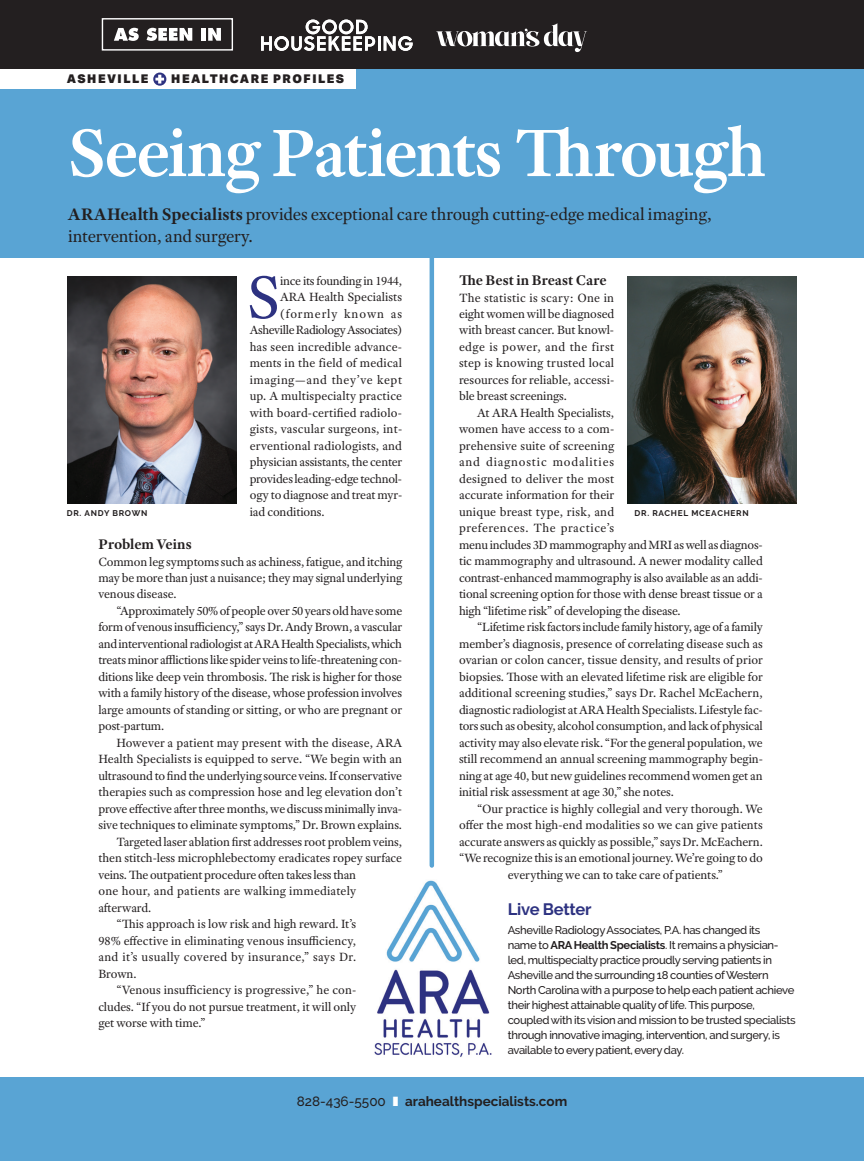
<style>
.page{position:relative;width:864px;height:1161px;background:#fff}
.page>*{position:absolute;margin:0;border:0;box-sizing:border-box;transform-origin:0 0}
.t1{font:600 72px "Adobe Text Pro";letter-spacing:-.035em;color:#fff}
.t2{font:63.9px "Adobe Text Pro";color:#2d3281}
.t3{font:18px/22.5px "Adobe Text Pro";letter-spacing:-.01em;color:#231f20}
.t4{font:700 16.5px "Raleway";letter-spacing:-.01em;color:#2d3281}
.t5{font:700 15px "Adobe Text Pro";color:#231f20}
.t6{font:700 13.5px "Raleway";color:#231f20}
.t7{font:500 13.5px "Raleway";color:#231f20}
.t8{font:12.75px/16.5px "Adobe Text Pro";letter-spacing:-.005em;color:#231f20;text-align:justify}
.t9{font:12.75px "Adobe Text Pro";letter-spacing:.015em;color:#231f20}
.t10{font:12.75px "Adobe Text Pro";letter-spacing:.025em;color:#231f20}
.t11{font:12.75px "Adobe Text Pro";letter-spacing:-.03em;color:#231f20}
.t12{font:12.75px "Adobe Text Pro";letter-spacing:-.025em;color:#231f20}
.t13{font:12.75px "Adobe Text Pro";letter-spacing:.035em;color:#231f20}
.t14{font:12.75px "Adobe Text Pro";letter-spacing:.07em;color:#231f20}
.t15{font:900 12px "Aktiv Grotesk";letter-spacing:.12em;color:#231f20}
.t16{font:500 11.25px/15px "Raleway";letter-spacing:-.03em;color:#231f20}
.t17{font:700 8.25px "Raleway";letter-spacing:.09em;color:#231f20}
.s1{font-weight:700}
</style>
<div class="page">
<div style="left:0;top:0;width:864px;height:258px;background:#59a4d4"></div>
<div style="left:0;top:1077px;width:864px;height:84px;background:#59a4d4"></div>
<img style="left:68px;top:276px;width:168px;height:228px">
<img style="left:628px;top:276px;width:168px;height:228px">
<img style="left:374px;top:880px;width:118px;height:177px">
<div style="left:0;top:68px;width:355px;height:21px;background:#fff"></div>
<svg style="left:153px;top:73px;width:13px;height:13px"></svg>
<svg style="left:155px;top:75px;width:9px;height:9px"></svg>
<hr style="left:430px;top:252px;width:4px;height:614px;background:#59a4d4">
<div style="left:0;top:0;width:864px;height:68px;background:#231f20"></div>
<svg style="left:261px;top:20px;width:152px;height:31px"></svg>
<svg style="left:114px;top:28px;width:25px;height:13px"></svg>
<svg style="left:147px;top:28px;width:45px;height:13px"></svg>
<div style="left:201px;top:28px;width:5px;height:13px;background:#fff"></div>
<svg style="left:208px;top:28px;width:13px;height:13px"></svg>
<div style="left:102px;top:18px;width:131px;height:33px;border:1px solid #fff"></div>
<svg style="left:436px;top:23px;width:151px;height:29px"></svg>
<p class="t15" style="left:67px;top:71px;width:83px">ASHEVILLE</p>
<p class="t15" style="left:171px;top:71px;width:174px">HEALTHCARE PROFILES</p>
<h1 class="t1" style="left:67px;top:107px;width:701px">Seeing Patients Through</h1>
<h3 class="t3" style="left:68px;top:202px;width:645px"><span class="s1">ARAHealth Specialists</span> provides exceptional care through cutting-edge medical imaging, intervention, and surgery.</h3>
<p class="t5" style="left:459px;top:271px;width:149px">The Best in Breast Care</p>
<p class="t8" style="left:459px;top:289px;width:157px">The statistic is scary: One in eight women will be diagnosed with breast cancer. But knowl&shy;edge is power, and the first step is knowing trusted local resources for reliable, accessi&shy;ble breast screenings.</p>
<p class="t8" style="left:459px;top:404px;width:305px;text-align:left;text-indent:18px">At ARA Health Specialists,<br>women have access to a com-<br>prehensive suite of screening<br>and diagnostic modalities<br>designed to deliver the most<br>accurate information for their<br>unique breast type, risk, and<br>preferences. The practice’s<br>menu includes 3D mammography and MRI as well as diagnos&shy;tic mammography and ultrasound. A newer modality called contrast-enhanced mammography is also available as an addi&shy;tional screening option for those with dense breast tissue or a high “lifetime risk” of developing the disease.</p>
<p class="t8" style="left:459px;top:619px;width:305px;text-indent:18px">“Lifetime risk factors include family history, age of a family member’s diagnosis, presence of correlating disease such as ovarian or colon cancer, tissue density, and results of prior biopsies. Those with an elevated lifetime risk are eligible for additional screening studies,” says Dr. Rachel McEachern, diagnostic radiologist at ARA Health Specialists. Lifestyle fac&shy;tors such as obesity, alcohol consumption, and lack of physical activity may also elevate risk. “For the general population, we still recommend an annual screening mammography begin&shy;ning at age 40, but new guidelines recommend women get an initial risk assessment at age 30,” she notes.</p>
<p class="t8" style="left:477px;top:800px;width:287px">“Our practice is highly collegial and very thorough. We</p>
<p class="t8" style="left:459px;top:817px;width:305px">offer the most high-end modalities so we can give patients</p>
<p class="t8" style="left:459px;top:833px;width:305px">accurate answers as quickly as possible,” says Dr. McEachern.</p>
<p class="t8" style="left:459px;top:850px;width:305px">“We recognize this is an emotional journey. We’re going to do</p>
<p class="t8" style="left:508px;top:866px;width:217px">everything we can to take care of patients.”</p>
<h2 class="t2" style="left:246px;top:257px;width:36px">S</h2>
<p class="t12" style="left:280px;top:273px;width:123px">ince its founding in 1944,</p>
<p class="t8" style="left:280px;top:289px;width:124px">ARA Health Specialists</p>
<p class="t14" style="left:280px;top:306px;width:124px">(formerly known as</p>
<p class="t11" style="left:250px;top:322px;width:154px">Asheville Radiology Associates)</p>
<p class="t8" style="left:250px;top:338px;width:154px">has seen incredible advance-</p>
<p class="t8" style="left:250px;top:355px;width:154px">ments in the field of medical</p>
<p class="t13" style="left:250px;top:372px;width:154px">imaging—and they’ve kept</p>
<p class="t8" style="left:250px;top:388px;width:154px">up. A multispecialty practice</p>
<p class="t8" style="left:250px;top:404px;width:154px">with board-certified radiolo-</p>
<p class="t9" style="left:250px;top:421px;width:153px">gists, vascular surgeons, int-</p>
<p class="t8" style="left:250px;top:437px;width:154px">erventional radiologists, and</p>
<p class="t8" style="left:250px;top:454px;width:154px">physician assistants, the center</p>
<p class="t8" style="left:250px;top:470px;width:154px">provides leading-edge technol-</p>
<p class="t8" style="left:250px;top:487px;width:154px">ogy to diagnose and treat myr-</p>
<p class="t8" style="left:250px;top:503px;width:76px">iad conditions.</p>
<p class="t17" style="left:67px;top:508px;width:82px">DR. ANDY BROWN</p>
<p class="t17" style="left:635px;top:508px;width:116px">DR. RACHEL MCEACHERN</p>
<p class="t5" style="left:98px;top:535px;width:95px">Problem Veins</p>
<p class="t8" style="left:98px;top:553px;width:305px">Common leg symptoms such as achiness, fatigue, and itching may be more than just a nuisance; they may signal underlying venous disease.</p>
<p class="t8" style="left:98px;top:602px;width:305px;text-indent:18px">“Approximately 50% of people over 50 years old have some form of venous insufficiency,” says Dr. Andy Brown, a vascular and interventional radiologist at ARA Health Specialists, which treats minor afflictions like spider veins to life-threatening con&shy;ditions like deep vein thrombosis. The risk is higher for those with a family history of the disease, whose profession involves large amounts of standing or sitting, or who are pregnant or post-partum.</p>
<p class="t8" style="left:116px;top:734px;width:287px">However a patient may present with the disease, ARA</p>
<p class="t8" style="left:98px;top:751px;width:305px">Health Specialists is equipped to serve. “We begin with an</p>
<p class="t8" style="left:98px;top:767px;width:305px">ultrasound to find the underlying source veins. If conservative</p>
<p class="t8" style="left:98px;top:784px;width:305px">therapies such as compression hose and leg elevation don’t</p>
<p class="t8" style="left:98px;top:800px;width:305px">prove effective after three months, we discuss minimally inva-</p>
<p class="t8" style="left:98px;top:817px;width:305px">sive techniques to eliminate symptoms,” Dr. Brown explains.</p>
<p class="t8" style="left:116px;top:833px;width:287px">Targeted laser ablation first addresses root problem veins,</p>
<p class="t8" style="left:98px;top:850px;width:305px">then stitch-less microphlebectomy eradicates ropey surface</p>
<p class="t8" style="left:98px;top:866px;width:259px">veins. The outpatient procedure often takes less than</p>
<p class="t9" style="left:98px;top:883px;width:259px">one hour, and patients are walking immediately</p>
<p class="t8" style="left:98px;top:899px;width:54px">afterward.</p>
<p class="t8" style="left:116px;top:916px;width:241px">“This approach is low risk and high reward. It’s</p>
<p class="t8" style="left:98px;top:932px;width:259px">98% effective in eliminating venous insufficiency,</p>
<p class="t10" style="left:98px;top:949px;width:259px">and it’s usually covered by insurance,” says Dr.</p>
<p class="t8" style="left:98px;top:965px;width:40px">Brown.</p>
<p class="t8" style="left:116px;top:982px;width:241px">“Venous insufficiency is progressive,” he con-</p>
<p class="t8" style="left:98px;top:998px;width:259px">cludes. “If you do not pursue treatment, it will only</p>
<p class="t8" style="left:98px;top:1015px;width:109px">get worse with time.”</p>
<p class="t4" style="left:508px;top:900px;width:85px">Live Better</p>
<p class="t16" style="left:508px;top:923px;width:289px">Asheville Radiology Associates, P.A. has changed its<br>name to <span class="s1">ARA Health Specialists</span>. It remains a physician&shy;led, multispecialty practice proudly serving patients in Asheville and the surrounding 18 counties of Western North Carolina with a purpose to help each patient achieve their highest attainable quality of life. This purpose, coupled with its vision and mission to be trusted specialists through innovative imaging, intervention, and surgery, is available to every patient, every day.</p>
<p class="t7" style="left:297px;top:1094px;width:91px">828-436-5500</p>
<p class="t6" style="left:405px;top:1094px;width:164px">arahealthspecialists.com</p>
</div>
